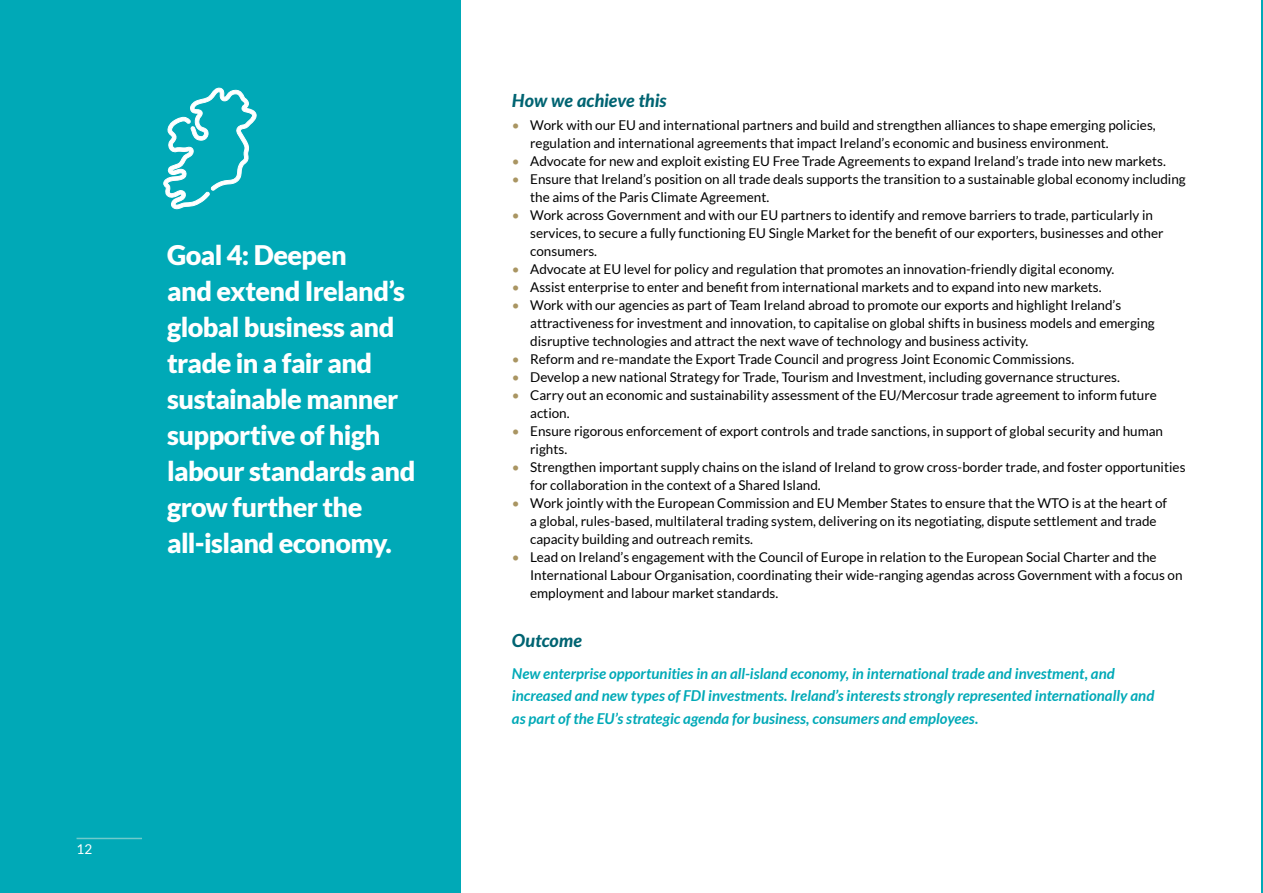
<style>
.page{position:relative;width:1263px;height:893px;background:#fff}
.page>*{position:absolute;margin:0;border:0;box-sizing:border-box;transform-origin:0 0}
.Section_Heading{font:900 27px/36px "Lato";letter-spacing:-.02em;color:#fff}
.Section_Heading-2{font:italic 800 18px "Lato";letter-spacing:-.005em;color:#006472}
.Section_Intro{font:italic 800 18px "Lato";letter-spacing:-.005em;color:#006472}
.Section_Intro-2{font:italic 700 15px/22.5px "Lato";color:#00a9b7}
.t1{font:13.5px/18px "Lato";color:#000}
.t2{font:13.5px "Lato";color:#fff}
.s1{color:#a99562}
</style>
<div class="page">
<div style="left:0;top:0;width:461px;height:893px;background:#00a9b7"></div>
<svg style="left:163px;top:87px;width:94px;height:123px"></svg>
<hr style="left:1261px;top:0;width:2px;height:893px;background:#00a9b7">
<hr style="left:77px;top:838px;width:65px;height:1px;background:#70cacb">
<p class="Section_Heading" style="left:167px;top:236px;width:250px">Goal 4: Deepen<br>and extend Ireland’s global business and trade in a fair and sustainable manner supportive of high labour standards and grow further the all-island economy.</p>
<p class="t2" style="left:77px;top:842px;width:17px">12</p>
<p class="Section_Heading-2" style="left:512px;top:87px;width:156px">How we achieve this</p>
<p class="t1" style="left:530px;top:116px;width:627px;text-indent:-18px"><span class="s1">•</span> Work with our EU and international partners and build and strengthen alliances to shape emerging policies, regulation and international agreements that impact Ireland’s economic and business environment.</p>
<p class="t1" style="left:512px;top:152px;width:655px"><span class="s1">•</span> Advocate for new and exploit existing EU Free Trade Agreements to expand Ireland’s trade into new markets.</p>
<p class="t1" style="left:530px;top:170px;width:657px;text-indent:-18px"><span class="s1">•</span> Ensure that Ireland’s position on all trade deals supports the transition to a sustainable global economy including the aims of the Paris Climate Agreement.</p>
<p class="t1" style="left:530px;top:206px;width:635px;text-indent:-18px"><span class="s1">•</span> Work across Government and with our EU partners to identify and remove barriers to trade, particularly in services, to secure a fully functioning EU Single Market for the benefit of our exporters, businesses and other consumers.</p>
<p class="t1" style="left:512px;top:260px;width:604px"><span class="s1">•</span> Advocate at EU level for policy and regulation that promotes an innovation-friendly digital economy.</p>
<p class="t1" style="left:512px;top:278px;width:591px"><span class="s1">•</span> Assist enterprise to enter and benefit from international markets and to expand into new markets.</p>
<p class="t1" style="left:530px;top:296px;width:626px;text-indent:-18px"><span class="s1">•</span> Work with our agencies as part of Team Ireland abroad to promote our exports and highlight Ireland’s attractiveness for investment and innovation, to capitalise on global shifts in business models and emerging disruptive technologies and attract the next wave of technology and business activity.</p>
<p class="t1" style="left:512px;top:350px;width:564px"><span class="s1">•</span> Reform and re-mandate the Export Trade Council and progress Joint Economic Commissions.</p>
<p class="t1" style="left:512px;top:368px;width:610px"><span class="s1">•</span> Develop a new national Strategy for Trade, Tourism and Investment, including governance structures.</p>
<p class="t1" style="left:530px;top:386px;width:628px;text-indent:-18px"><span class="s1">•</span> Carry out an economic and sustainability assessment of the EU/Mercosur trade agreement to inform future action.</p>
<p class="t1" style="left:530px;top:422px;width:634px;text-indent:-18px"><span class="s1">•</span> Ensure rigorous enforcement of export controls and trade sanctions, in support of global security and human rights.</p>
<p class="t1" style="left:530px;top:458px;width:657px;text-indent:-18px"><span class="s1">•</span> Strengthen important supply chains on the island of Ireland to grow cross-border trade, and foster opportunities for collaboration in the context of a Shared Island.</p>
<p class="t1" style="left:530px;top:494px;width:638px;text-indent:-18px"><span class="s1">•</span> Work jointly with the European Commission and EU Member States to ensure that the WTO is at the heart of a global, rules-based, multilateral trading system, delivering on its negotiating, dispute settlement and trade capacity building and outreach remits.</p>
<p class="t1" style="left:530px;top:548px;width:654px;text-indent:-18px"><span class="s1">•</span> Lead on Ireland’s engagement with the Council of Europe in relation to the European Social Charter and the<br>International Labour Organisation, coordinating their wide-ranging agendas across Government with a focus on employment and labour market standards.</p>
<p class="Section_Intro" style="left:512px;top:627px;width:72px">Outcome</p>
<p class="Section_Intro-2" style="left:512px;top:662px;width:644px">New enterprise opportunities in an all-island economy, in international trade and investment, and increased and new types of FDI investments. Ireland’s interests strongly represented internationally and as part of the EU’s strategic agenda for business, consumers and employees.</p>
</div>
